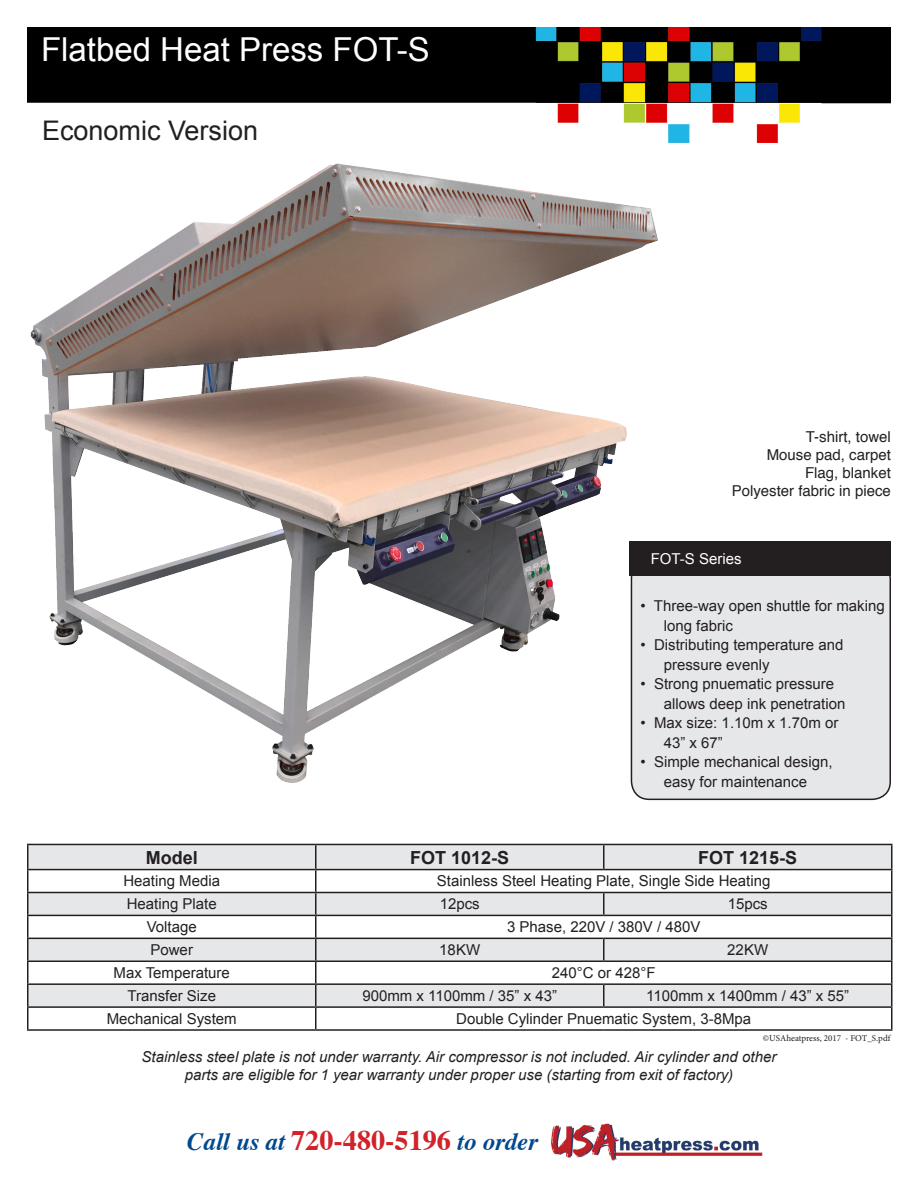
<style>
.page{position:relative;width:918px;height:1188px;background:#fff}
.page>*{position:absolute;margin:0;border:0;box-sizing:border-box;transform-origin:0 0}
.t1{font:33px "Arial";color:#fff}
.t2{font:27px "Arial";color:#231f20}
.t3{font:italic 700 24.75px "Times";color:#01488d}
.t4{font:700 18px "Arial";color:#231f20}
.t5{font:15px/19.5px "Arial";color:#231f20}
.t6{font:italic 15px "Arial";color:#231f20}
.t7{font:15px "Helvetica";color:#231f20}
.t8{font:15px "Arial";color:#fff}
.t9{font:9px "Minion Pro";color:#231f20}
.s1{font-style:normal;font-size:28.2px;color:#d1232a}
</style>
<div class="page">
<img style="left:27px;top:27px;width:864px;height:116px">
<img style="left:27px;top:139px;width:668px;height:648px">
<hr style="left:27px;top:844px;width:289px;height:1px;background:#231f20">
<hr style="left:316px;top:844px;width:288px;height:1px;background:#231f20">
<hr style="left:604px;top:844px;width:288px;height:1px;background:#231f20">
<svg style="left:27px;top:845px;width:865px;height:184px"></svg>
<hr style="left:27px;top:1029px;width:289px;height:2px;background:#231f20">
<hr style="left:316px;top:1029px;width:288px;height:2px;background:#231f20">
<hr style="left:604px;top:1029px;width:288px;height:2px;background:#231f20">
<div style="left:631px;top:561px;width:259px;height:238px;background:#e6e7e9;border-radius:18px"></div>
<div style="left:631px;top:560px;width:260px;height:240px;border:2px solid #231f20;border-radius:18px"></div>
<div style="left:630px;top:541px;width:261px;height:35px;background:#231f20"></div>
<img style="left:551px;top:1123px;width:211px;height:38px">
<p class="t1" style="left:41px;top:27px;width:390px">Flatbed Heat Press FOT-S</p>
<p class="t2" style="left:42px;top:113px;width:218px">Economic Version</p>
<p class="t7" style="left:806px;top:425px;width:87px">T-shirt, towel</p>
<p class="t7" style="left:767px;top:443px;width:126px">Mouse pad, carpet</p>
<p class="t7" style="left:805px;top:461px;width:87px">Flag, blanket</p>
<p class="t7" style="left:732px;top:479px;width:161px">Polyester fabric in piece</p>
<p class="t8" style="left:651px;top:549px;width:92px">FOT-S Series</p>
<p class="t5" style="left:664px;top:597px;width:223px;text-indent:-23px">• Three-way open shuttle for making long fabric</p>
<p class="t5" style="left:664px;top:636px;width:181px;text-indent:-23px">• Distributing temperature and pressure evenly</p>
<p class="t5" style="left:664px;top:675px;width:183px;text-indent:-23px">• Strong pnuematic pressure allows deep ink penetration</p>
<p class="t5" style="left:664px;top:714px;width:176px;text-indent:-23px">• Max size: 1.10m x 1.70m or<br>43” x 67”</p>
<p class="t5" style="left:641px;top:753px;width:193px">• Simple mechanical design,</p>
<p class="t5" style="left:664px;top:772px;width:145px">easy for maintenance</p>
<p class="t4" style="left:146px;top:845px;width:54px">Model</p>
<p class="t4" style="left:410px;top:845px;width:101px">FOT 1012-S</p>
<p class="t4" style="left:698px;top:845px;width:101px">FOT 1215-S</p>
<p class="t5" style="left:123px;top:872px;width:98px">Heating Media</p>
<p class="t5" style="left:437px;top:872px;width:335px">Stainless Steel Heating Plate, Single Side Heating</p>
<p class="t5" style="left:127px;top:895px;width:92px">Heating Plate</p>
<p class="t5" style="left:440px;top:895px;width:42px">12pcs</p>
<p class="t5" style="left:728px;top:895px;width:42px">15pcs</p>
<p class="t5" style="left:147px;top:917px;width:52px">Voltage</p>
<p class="t5" style="left:507px;top:917px;width:195px">3 Phase, 220V / 380V / 480V</p>
<p class="t5" style="left:150px;top:940px;width:44px">Power</p>
<p class="t5" style="left:439px;top:940px;width:42px">18KW</p>
<p class="t5" style="left:727px;top:940px;width:42px">22KW</p>
<p class="t5" style="left:114px;top:963px;width:118px">Max Temperature</p>
<p class="t5" style="left:552px;top:963px;width:105px">240°C or 428°F</p>
<p class="t5" style="left:127px;top:986px;width:90px">Transfer Size</p>
<p class="t5" style="left:362px;top:986px;width:196px">900mm x 1100mm / 35” x 43”</p>
<p class="t5" style="left:646px;top:986px;width:205px">1100mm x 1400mm / 43” x 55”</p>
<p class="t5" style="left:107px;top:1009px;width:132px">Mechanical System</p>
<p class="t5" style="left:456px;top:1009px;width:297px">Double Cylinder Pnuematic System, 3-8Mpa</p>
<p class="t9" style="left:763px;top:1033px;width:129px">©USAheatpress, 2017 - FOT_S.pdf</p>
<p class="t6" style="left:142px;top:1047px;width:636px">Stainless steel plate is not under warranty. Air compressor is not included. Air cylinder and other</p>
<p class="t6" style="left:185px;top:1065px;width:550px">parts are eligible for 1 year warranty under proper use (starting from exit of factory)</p>
<p class="t3" style="left:187px;top:1118px;width:352px">Call us at <span class="s1">720-480-5196</span> to order</p>
</div>
